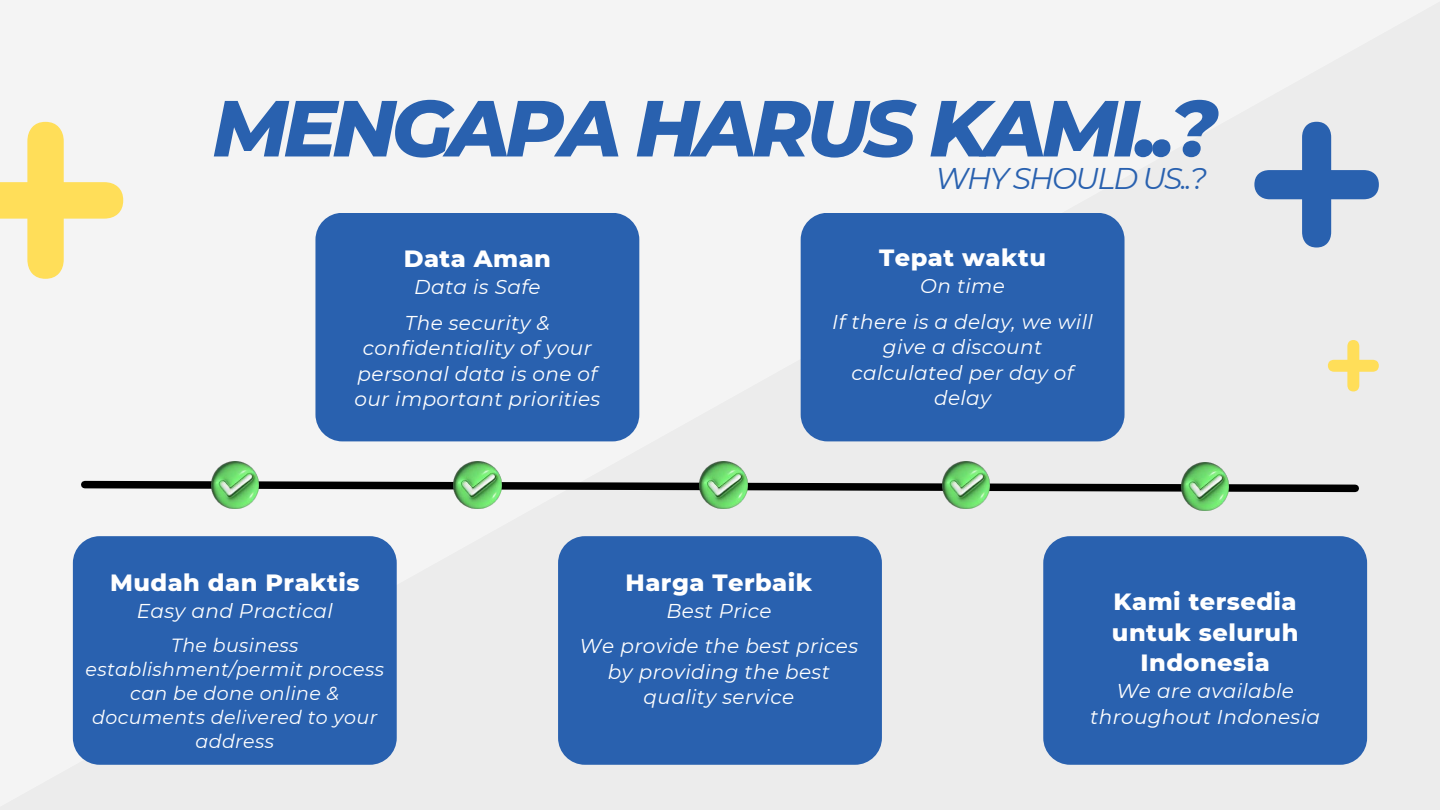
<style>
.page{position:relative;width:1440px;height:810px;background:#f4f4f4}
.page>*{position:absolute;margin:0;border:0;box-sizing:border-box;transform-origin:0 0}
.t1{font:italic 800 79.4px "Montserrat";letter-spacing:-.06em;color:#2961af}
.t2{font:italic 29.9px "Montserrat";letter-spacing:-.06em;color:#2961af}
.t3{font:800 24px/30.8px "Montserrat";letter-spacing:.02em;color:#fff;text-align:center}
.t4{font:italic 20px/25.5px "Montserrat";letter-spacing:.02em;color:#fff;text-align:center}
.t5{font:italic 19px/24px "Montserrat";letter-spacing:.02em;color:#fff;text-align:center}
</style>
<div class="page">
<svg style="left:77px;top:477px;width:1286px;height:19px"></svg>
<div style="left:73px;top:536px;width:324px;height:229px;background:#2961af;border-radius:27px"></div>
<div style="left:315px;top:213px;width:324px;height:228px;background:#2961af;border-radius:27px"></div>
<div style="left:801px;top:213px;width:324px;height:228px;background:#2961af;border-radius:27px"></div>
<div style="left:558px;top:536px;width:324px;height:229px;background:#2961af;border-radius:27px"></div>
<div style="left:1043px;top:536px;width:324px;height:229px;background:#2961af;border-radius:27px"></div>
<svg style="left:0;top:122px;width:123px;height:157px"></svg>
<svg style="left:1254px;top:122px;width:125px;height:126px;background:#a0b6d4"></svg>
<svg style="left:1328px;top:340px;width:51px;height:51px;background:#f3e6b2"></svg>
<img style="left:211px;top:461px;width:47px;height:47px">
<img style="left:454px;top:461px;width:47px;height:47px">
<img style="left:700px;top:461px;width:47px;height:47px">
<img style="left:942px;top:461px;width:48px;height:47px">
<img style="left:1182px;top:463px;width:47px;height:47px">
<h1 class="t1" style="left:213px;top:80px;width:1007px">MENGAPA HARUS KAMI..?</h1>
<h2 class="t2" style="left:936px;top:160px;width:273px">WHYSHOULD US..?</h2>
<p class="t3" style="left:404px;top:243px;width:149px">Data Aman</p>
<p class="t4" style="left:414px;top:274px;width:128px">Data is Safe</p>
<p class="t4" style="left:354px;top:310px;width:247px">The security &amp; confidentiality of your personal data is one of our important priorities</p>
<p class="t3" style="left:879px;top:242px;width:168px">Tepat waktu</p>
<p class="t4" style="left:920px;top:273px;width:86px">On time</p>
<p class="t4" style="left:832px;top:309px;width:262px">If there is a delay, we will give a discount calculated per day of delay</p>
<p class="t3" style="left:110px;top:567px;width:251px">Mudah dan Praktis</p>
<p class="t4" style="left:137px;top:598px;width:198px">Easy and Practical</p>
<p class="t5" style="left:86px;top:633px;width:300px">The business establishment/permit process can be done online &amp; documents delivered to your address</p>
<p class="t3" style="left:626px;top:567px;width:188px">Harga Terbaik</p>
<p class="t4" style="left:580px;top:593px;width:280px;line-height:35.2px">Best Price<br>We provide the best prices</p>
<p class="t4" style="left:608px;top:659px;width:223px">by providing the best quality service</p>
<p class="t3" style="left:1112px;top:586px;width:188px">Kami tersedia untuk seluruh<br>Indonesia</p>
<p class="t4" style="left:1090px;top:679px;width:231px">We are available throughout Indonesia</p>
</div>
